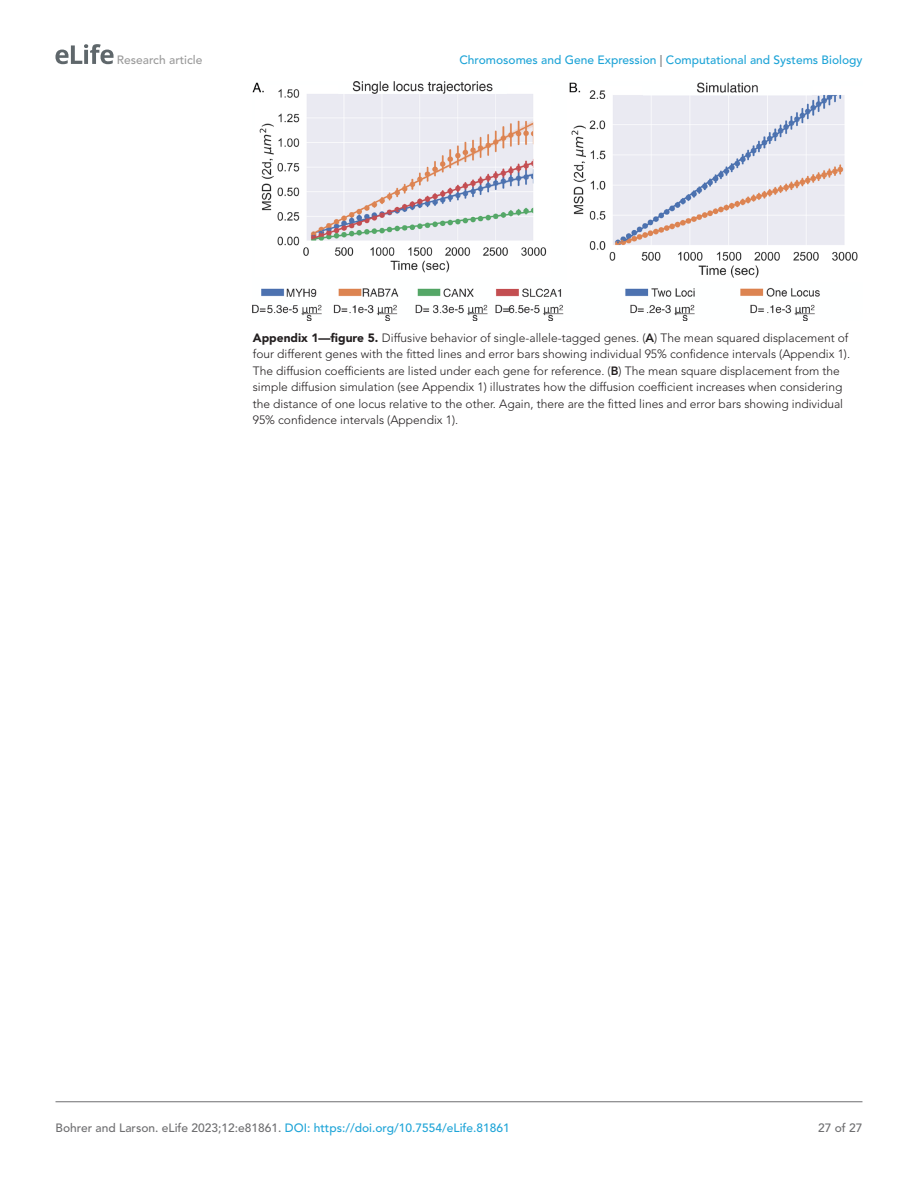
<style>
.page{position:relative;width:918px;height:1188px;background:#fff}
.page>*{position:absolute;margin:0;border:0;box-sizing:border-box;transform-origin:0 0}
.t1{font:300 12px/16.5px "Avenir LT Std";color:#231f20}
.t2{font:500 12px "Avenir LT Std";color:#1ea4d7}
.t3{font:500 12px "Avenir LT Std";color:#9a9a9a}
.t4{font:500 12px "Avenir LT Std";color:#6e6e70}
.s1{color:#6e6e70}
.s2{font-weight:900}
.s3{font-weight:800}
</style>
<div class="page">
<svg style="left:55px;top:44px;width:59px;height:20px"></svg>
<hr style="left:56px;top:1101px;width:806px;height:1px;background:#6e6e70">
<img style="left:253px;top:81px;width:605px;height:240px">
<p class="t3" style="left:117px;top:53px;width:87px">Research article</p>
<p class="t2" style="left:459px;top:53px;width:405px">Chromosomes and Gene Expression <span class="s1">|</span> Computational and Systems Biology</p>
<p class="t1" style="left:253px;top:330px;width:599px"><span class="s2">Appendix 1—figure 5.</span> Diffusive behavior of single-allele-tagged genes. (<span class="s3">A</span>) The mean squared displacement of four different genes with the fitted lines and error bars showing individual 95% confidence intervals (Appendix 1).<br>The diffusion coefficients are listed under each gene for reference. (<span class="s3">B</span>) The mean square displacement from the simple diffusion simulation (see Appendix 1) illustrates how the diffusion coefficient increases when considering the distance of one locus relative to the other. Again, there are the fitted lines and error bars showing individual 95% confidence intervals (Appendix 1).</p>
<p class="t2" style="left:56px;top:1121px;width:456px"><span class="s1">Bohrer and Larson. eLife 2023;12:e81861.</span> DOI: https://doi.org/10.7554/eLife.81861</p>
<p class="t4" style="left:818px;top:1121px;width:46px">27 of 27</p>
</div>
